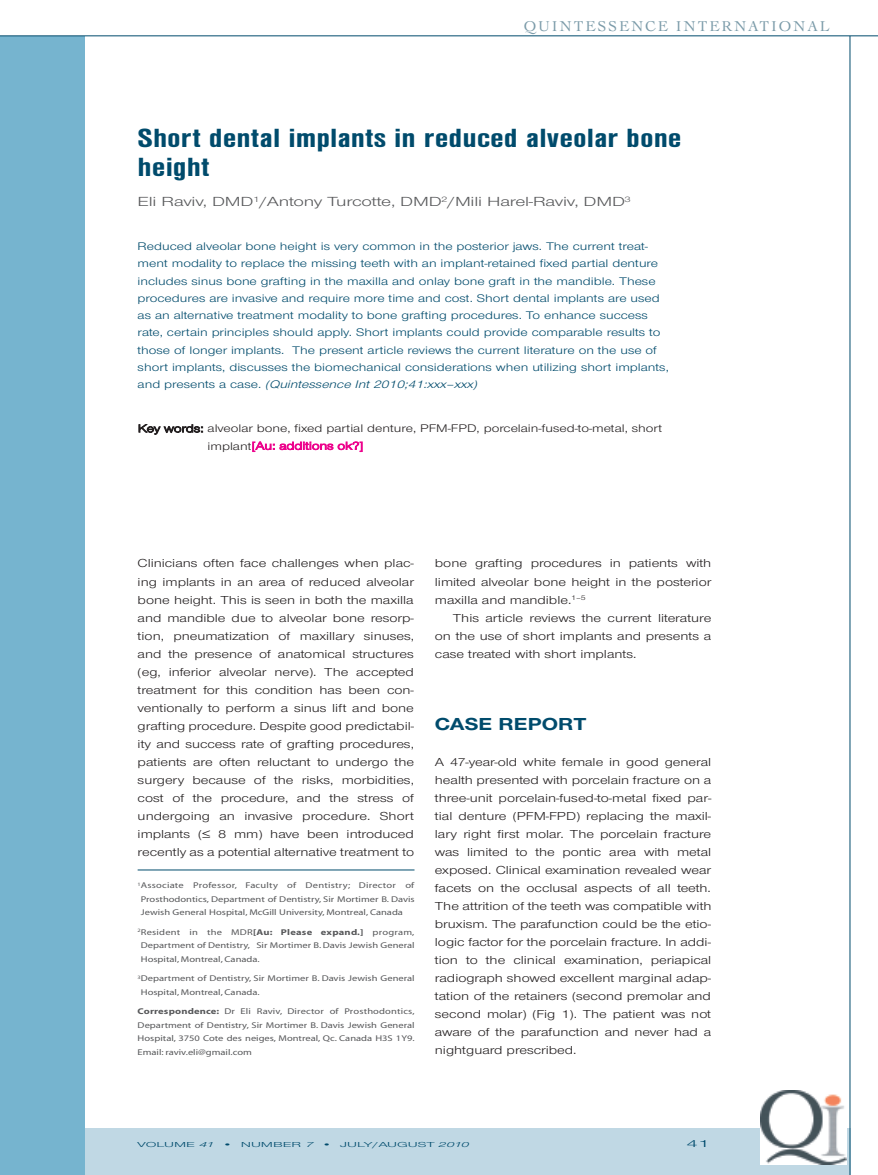
<style>
.page{position:relative;width:878px;height:1175px;background:#fff}
.page>*{position:absolute;margin:0;border:0;box-sizing:border-box;transform-origin:0 0}
.t1{font:700 condensed 27.3px/28.5px "Nimbus Sans T";color:#004b6c;scale:1.43 1}
.t2{font:700 18px "Nimbus Sans Novus T";color:#004b6c;scale:1.25 1}
.t3{font:15px "Cochin";letter-spacing:.125em;color:#7b9ba9}
.t4{font:13.65px "Nimbus Sans Novus T";letter-spacing:-.01em;color:#57585a;scale:1.43 1}
.t5{font:12px/18px "Nimbus Sans Novus T";color:#231f20;text-align:justify;scale:1.25 1}
.t6{font:11.4px/17.2px "Nimbus Sans Novus T";color:#004b6c;scale:1.25 1}
.t7{font:11.4px/17.1px "Nimbus Sans Novus T";color:#231f20;scale:1.25 1}
.t8{font:10.5px "Nimbus Sans Novus T";color:#004b6c;scale:2 1}
.t9{font:8.4px/13.5px "Myriad";color:#57585a;text-align:justify;scale:1.25 1}
.t10{font:7.5px "Nimbus Sans Novus T";color:#004b6c;scale:2 1}
.s1{font-style:italic}
.s2{color:#ed028c}
.s3{font-weight:700}
</style>
<div class="page">
<div style="left:0;top:1128px;width:850px;height:46px;background:#c0d8e4"></div>
<div style="left:0;top:36px;width:85px;height:1138px;background:#76b4cf"></div>
<hr style="left:0;top:35px;width:878px;height:1px;background:#004b6c">
<img style="left:760px;top:1090px;width:84px;height:29px">
<img style="left:760px;top:1119px;width:86px;height:45px">
<hr style="left:138px;top:869px;width:276px;height:1px;background:#004b6c">
<hr style="left:849px;top:36px;width:1px;height:1138px;background:#004b6c">
<p class="t3" style="left:523px;top:18px;width:307px">QUINTESSENCE INTERNATIONAL</p>
<h1 class="t1" style="left:138px;top:123px;width:382px">Short dental implants in reduced alveolar bone height</h1>
<p class="t4" style="left:138px;top:193px;width:346px">Eli Raviv, DMD<sup>1</sup>/Antony Turcotte, DMD<sup>2</sup>/Mili Harel-Raviv, DMD<sup>3</sup></p>
<p class="t6" style="left:138px;top:237px;width:426px">Reduced alveolar bone height is very common in the posterior jaws. The current treat&shy;ment modality to replace the missing teeth with an implant-retained fixed partial denture includes sinus bone grafting in the maxilla and onlay bone graft in the mandible. These procedures are invasive and require more time and cost. Short dental implants are used as an alternative treatment modality to bone grafting procedures. To enhance success rate, certain principles should apply. Short implants could provide comparable results to those of longer implants. The present article reviews the current literature on the use of short implants, discusses the biomechanical considerations when utilizing short implants, a n d p re s e n t s a c a s e . <span class="s1">(Quintessence Int2010;41:xxx–xxx)</span></p>
<p class="t7" style="left:208px;top:420px;width:365px;text-indent:-70px">Key words: alveolar bone, fixed partial denture, PFM-FPD, porcelain-fused-to-metal, short implant<span class="s2">[Au: additions ok?]</span></p>
<p class="t5" style="left:138px;top:554px;width:223px">Clinicians often face challenges when plac&shy;ing implants in an area of reduced alveolar bone height. This is seen in both the maxilla and mandible due to alveolar bone resorp&shy;tion, pneumatization of maxillary sinuses, and the presence of anatomical structures (eg, inferior alveolar nerve). The accepted treatment for this condition has been con&shy;ventionally to perform a sinus lift and bone grafting procedure. Despite good predictabil&shy;ity and success rate of grafting procedures, patients are often reluctant to undergo the surgery because of the risks, morbidities, cost of the procedure, and the stress of undergoing an invasive procedure. Short implants (≤ 8 mm) have been introduced recently as a potential alternative treatment to</p>
<p class="t5" style="left:435px;top:554px;width:223px">bone grafting procedures in patients with limited alveolar bone height in the posterior maxilla and mandible.<sup>1–5</sup></p>
<p class="t5" style="left:435px;top:608px;width:223px;text-indent:18px">This article reviews the current literature on the use of short implants and presents a case treated with short implants.</p>
<h2 class="t2" style="left:435px;top:713px;width:123px">CASE REPORT</h2>
<p class="t5" style="left:435px;top:752px;width:223px">A 47-year-old white female in good general health presented with porcelain fracture on a three-unit porcelain-fused-to-metal fixed par&shy;tial denture (PFM-FPD) replacing the maxil&shy;lary right first molar. The porcelain fracture was limited to the pontic area with metal exposed. Clinical examination revealed wear facets on the occlusal aspects of all teeth.<br>The attrition of the teeth was compatible with bruxism. The parafunction could be the etio&shy;logic factor for the porcelain fracture. In addi&shy;tion to the clinical examination, periapical radiograph showed excellent marginal adap&shy;tation of the retainers (second premolar and second molar) (Fig 1). The patient was not aware of the parafunction and never had a nightguard prescribed.</p>
<p class="t9" style="left:141px;top:879px;width:220px;text-indent:-3px"><sup>1</sup>Associate Professor, Faculty of Dentistry; Director of Prosthodontics, Department of Dentistry, Sir Mortimer B. Davis Jewish General Hospital, McGill University, Montreal, Canada</p>
<p class="t9" style="left:141px;top:925px;width:220px;text-indent:-3px"><sup>2</sup>Resident in the MDR<span class="s3">[Au: Please expand.]</span> program, Department of Dentistry, Sir Mortimer B. Davis Jewish General Hospital, Montreal, Canada.</p>
<p class="t9" style="left:141px;top:972px;width:220px;text-indent:-3px"><sup>3</sup>Department of Dentistry, Sir Mortimer B. Davis Jewish General<br>Hospital, Montreal, Canada.</p>
<p class="t9" style="left:138px;top:1005px;width:223px"><span class="s3">Correspondence:</span> Dr Eli Raviv, Director of Prosthodontics, Department of Dentistry, Sir Mortimer B. Davis Jewish General Hospital, 3750 Cote des neiges, Montreal, Qc. Canada H3S 1Y9.<br>Email: raviv.eli@gmail.com</p>
<p class="t10" style="left:137px;top:1139px;width:167px">VOLUME <span class="s1">41</span> • NUMBER <span class="s1">7</span> • JULY/AUGUST <span class="s1">2010</span></p>
<p class="t8" style="left:686px;top:1137px;width:13px">41</p>
</div>
